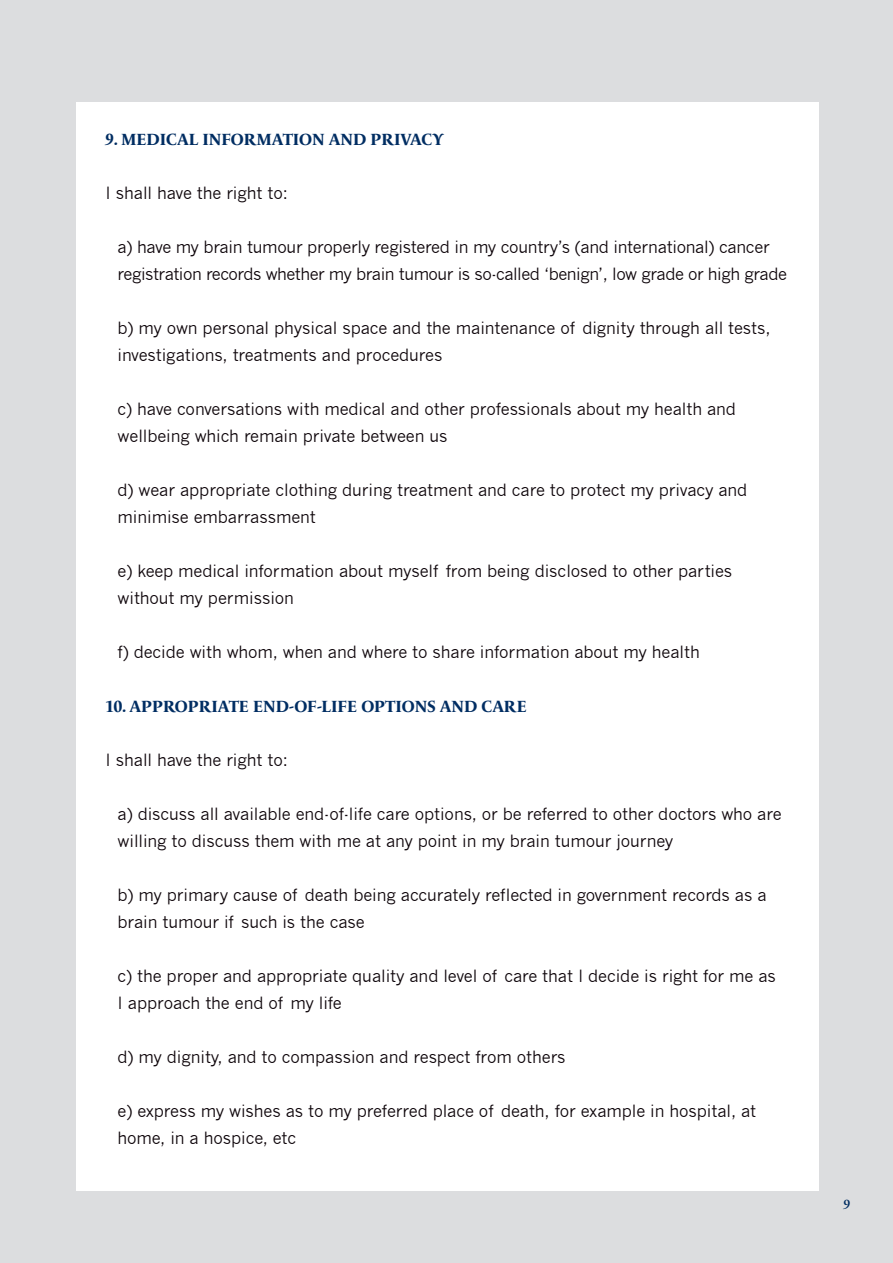
<style>
.page{position:relative;width:893px;height:1263px;background:#dcdddf}
.page>*{position:absolute;margin:0;border:0;box-sizing:border-box;transform-origin:0 0}
.t1{font:16.5px/27px "News Gothic";letter-spacing:-.005em;color:#0e050a}
.t2{font:16.5px/27px "News Gothic";letter-spacing:-.03em;color:#0e050a}
.t3{font:700 16.5px "Le Monde Livre Cla Std";letter-spacing:-.005em;color:#002d62}
.t4{font:600 13.5px "Le Monde Livre Cla Std";color:#002d62}
</style>
<div class="page">
<div style="left:77px;top:102px;width:742px;height:1089px;background:#fff"></div>
<p class="t3" style="left:106px;top:129px;width:340px">9. MEDICAL INFORMATION AND PRIVACY</p>
<p class="t1" style="left:106px;top:179px;width:184px">I shall have the right to:</p>
<p class="t2" style="left:118px;top:233px;width:671px">a) have my brain tumour properly registered in my country’s (and international) cancer registration records whether my brain tumour is so-called ‘benign’, low grade or high grade</p>
<p class="t1" style="left:118px;top:314px;width:654px">b) my own personal physical space and the maintenance of dignity through all tests, investigations, treatments and procedures</p>
<p class="t1" style="left:118px;top:395px;width:620px">c) have conversations with medical and other professionals about my health and wellbeing which remain private between us</p>
<p class="t1" style="left:118px;top:476px;width:631px">d) wear appropriate clothing during treatment and care to protect my privacy and minimise embarrassment</p>
<p class="t1" style="left:118px;top:557px;width:616px">e) keep medical information about myself from being disclosed to other parties without my permission</p>
<p class="t1" style="left:118px;top:638px;width:584px">f) decide with whom, when and where to share information about my health</p>
<p class="t3" style="left:106px;top:696px;width:423px">10. APPROPRIATE END-OF-LIFE OPTIONS AND CARE</p>
<p class="t1" style="left:106px;top:746px;width:184px">I shall have the right to:</p>
<p class="t1" style="left:118px;top:800px;width:666px">a) discuss all available end-of-life care options, or be referred to other doctors who are willing to discuss them with me at any point in my brain tumour journey</p>
<p class="t1" style="left:118px;top:881px;width:651px">b) my primary cause of death being accurately reflected in government records as a brain tumour if such is the case</p>
<p class="t1" style="left:118px;top:962px;width:660px">c) the proper and appropriate quality and level of care that I decide is right for me as<br>I approach the end of my life</p>
<p class="t1" style="left:118px;top:1043px;width:450px">d) my dignity, and to compassion and respect from others</p>
<p class="t1" style="left:118px;top:1097px;width:640px">e) express my wishes as to my preferred place of death, for example in hospital, at home, in a hospice, etc</p>
<p class="t4" style="left:844px;top:1196px;width:8px">9</p>
</div>
